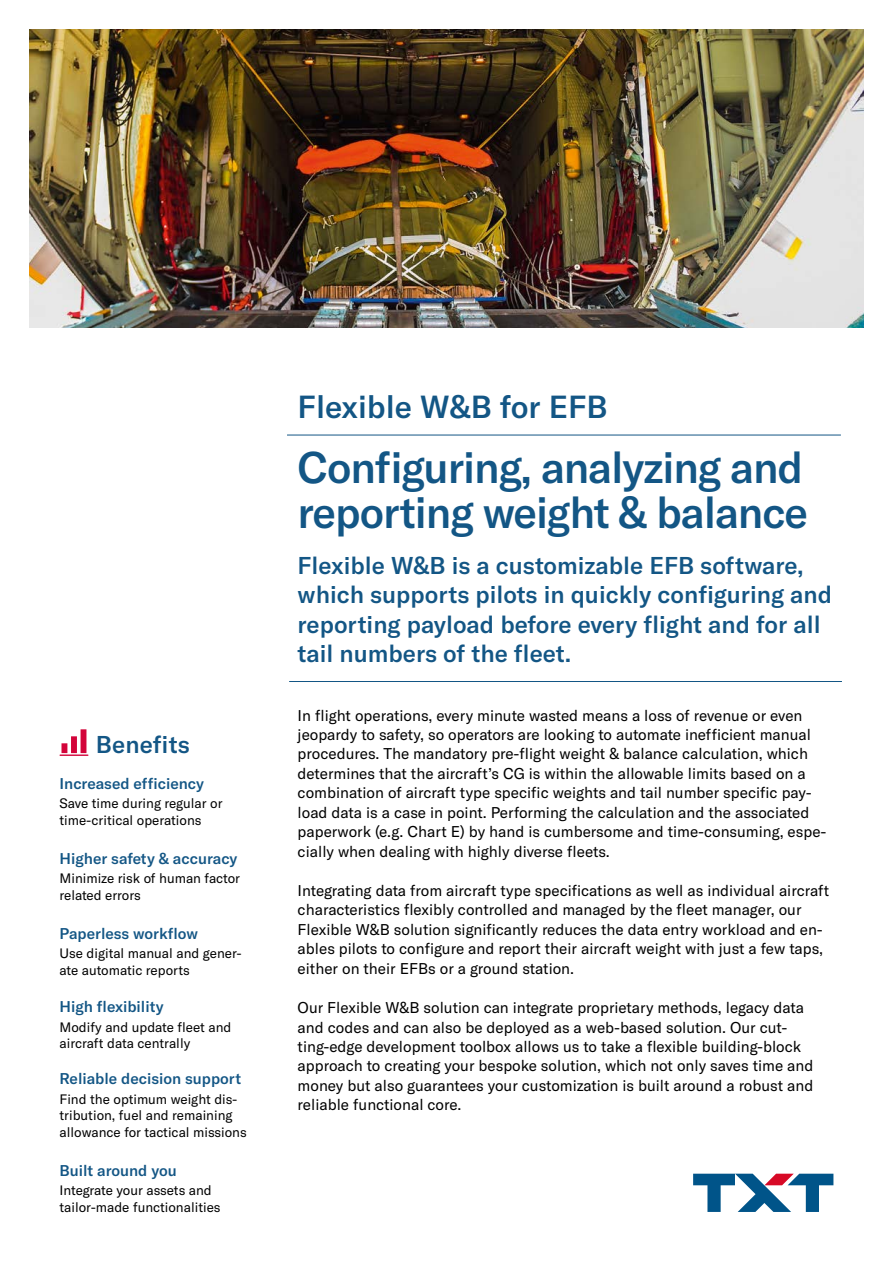
<style>
.page{position:relative;width:893px;height:1263px;background:#fff}
.page>*{position:absolute;margin:0;border:0;box-sizing:border-box;transform-origin:0 0}
.t1{font:500 43.5px/45px "GT America";letter-spacing:-.025em;color:#135685}
.t2{font:500 31.5px "GT America";color:#135685}
.t3{font:500 24px/29.2px "GT America";color:#135685}
.t4{font:15.3px/19.5px "GT America";color:#000}
.t5{font:500 15.3px "GT America";color:#135685}
.t6{font:13.5px/16.5px "GT America";color:#000}
</style>
<div class="page">
<svg style="left:60px;top:729px;width:28px;height:27px"></svg>
<hr style="left:289px;top:681px;width:553px;height:1px;background:#135685">
<img style="left:30px;top:30px;width:833px;height:297px">
<hr style="left:287px;top:435px;width:554px;height:1px;background:#135685">
<svg style="left:693px;top:1174px;width:140px;height:38px"></svg>
<h3 class="t3" style="left:96px;top:730px;width:95px">Benefits</h3>
<p class="t5" style="left:60px;top:774px;width:146px">Increased efficiency</p>
<p class="t6" style="left:60px;top:795px;width:165px">Save time during regular or time-critical operations</p>
<p class="t5" style="left:60px;top:849px;width:179px">Higher safety &amp; accuracy</p>
<p class="t6" style="left:60px;top:870px;width:182px">Minimize risk of human factor related errors</p>
<p class="t5" style="left:60px;top:924px;width:140px">Paperless workflow</p>
<p class="t6" style="left:60px;top:945px;width:184px">Use digital manual and gener&shy;ate automatic reports</p>
<p class="t5" style="left:60px;top:998px;width:106px">High flexibility</p>
<p class="t6" style="left:60px;top:1019px;width:173px">Modify and update fleet and aircraft data centrally</p>
<p class="t5" style="left:60px;top:1070px;width:183px">Reliable decision support</p>
<p class="t6" style="left:60px;top:1091px;width:189px">Find the optimum weight dis&shy;tribution, fuel and remaining allowance for tactical missions</p>
<p class="t5" style="left:60px;top:1161px;width:119px">Built around you</p>
<p class="t6" style="left:60px;top:1182px;width:163px">Integrate your assets and tailor-made functionalities</p>
<h2 class="t2" style="left:298px;top:388px;width:311px">Flexible W&amp;B for EFB</h2>
<h1 class="t1" style="left:298px;top:445px;width:512px">Configuring, analyzing and reporting weight &amp; balance</h1>
<h3 class="t3" style="left:298px;top:551px;width:536px">Flexible W&amp;B is a customizable EFB software, which supports pilots in quickly configuring and reporting payload before every flight and for all tail numbers of the fleet.</h3>
<p class="t4" style="left:298px;top:705px;width:530px">In flight operations, every minute wasted means a loss of revenue or even jeopardy to safety, so operators are looking to automate inefficient manual procedures. The mandatory pre-flight weight &amp; balance calculation, which determines that the aircraft’s CG is within the allowable limits based on a combination of aircraft type specific weights and tail number specific pay&shy;load data is a case in point. Performing the calculation and the associated paperwork (e.g. Chart E) by hand is cumbersome and time-consuming, espe&shy;cially when dealing with highly diverse fleets.</p>
<p class="t4" style="left:298px;top:881px;width:533px">Integrating data from aircraft type specifications as well as individual aircraft characteristics flexibly controlled and managed by the fleet manager, our Flexible W&amp;B solution significantly reduces the data entry workload and en&shy;ables pilots to configure and report their aircraft weight with just a few taps, either on their EFBs or a ground station.</p>
<p class="t4" style="left:298px;top:998px;width:517px">Our Flexible W&amp;B solution can integrate proprietary methods, legacy data and codes and can also be deployed as a web-based solution. Our cut&shy;ting-edge development toolbox allows us to take a flexible building-block approach to creating your bespoke solution, which not only saves time and money but also guarantees your customization is built around a robust and reliable functional core.</p>
</div>
